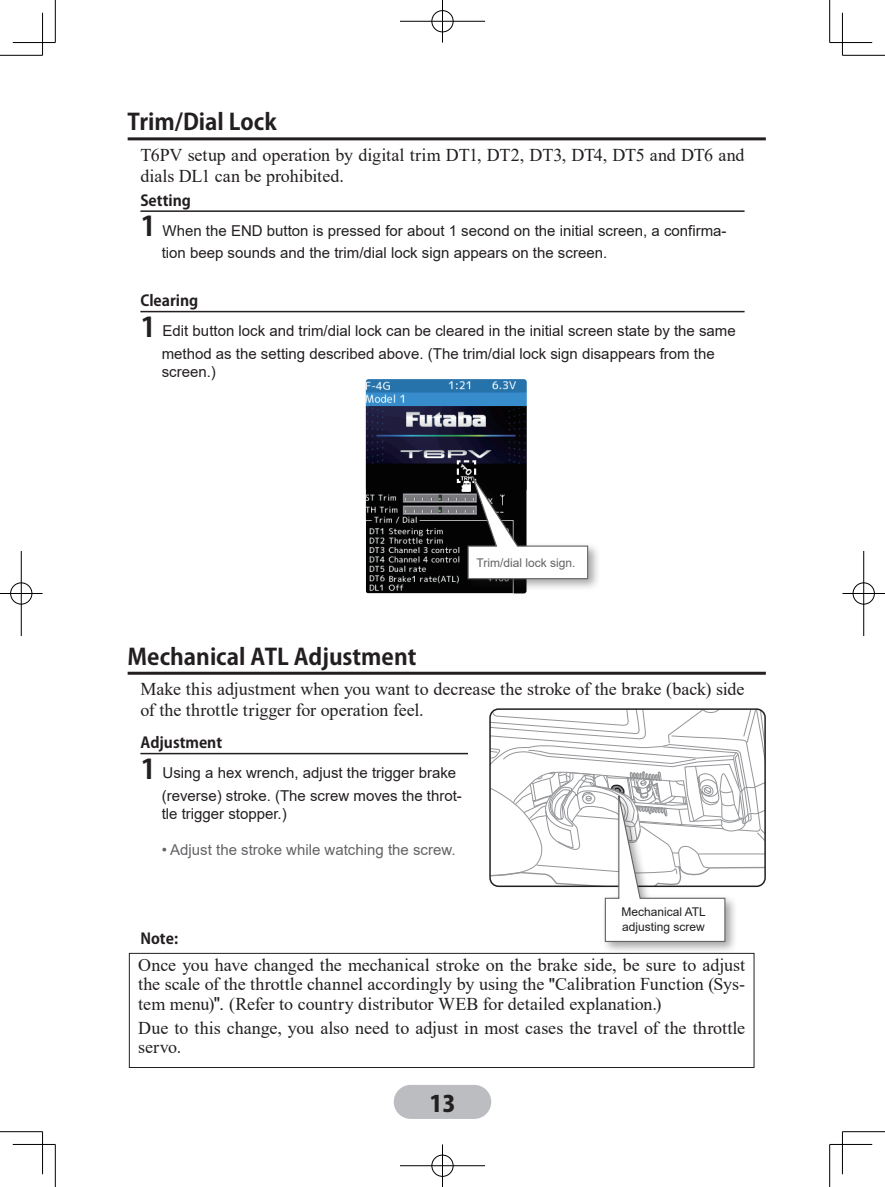
<style>
.page{position:relative;width:885px;height:1187px;background:#fff}
.page>*{position:absolute;margin:0;border:0;box-sizing:border-box;transform-origin:0 0}
.t1{font:700 22.5px "Koz Go Pr 6 N";color:#231f20}
.t2{font:800 22.5px "Koz Go Pr 6 N";color:#231f20}
.t3{font:18px/19.5px "Times New Roman";letter-spacing:-.005em;color:#231f20}
.t4{font:15px/22.5px "Arial";color:#231f20}
.t5{font:15px "Arial";color:#636366}
.t6{font:700 15px "Koz Go Pr 6 N";color:#231f20}
.t7{font:12px/15px "Arial";color:#231f20}
.t8{font:12px "Arial";color:#636366}
.s1{font-family:"Koz Go Pr 6 N";font-weight:700;font-size:27px}
.s2{font-family:"Arial"}
</style>
<div class="page">
<div style="left:393px;top:1084px;width:98px;height:34px;background:#bcbdc0;border-radius:17px"></div>
<img style="left:366px;top:491px;width:160px;height:102px">
<img style="left:366px;top:379px;width:160px;height:112px">
<div style="left:600px;top:792px;width:138px;height:162px;background:#231f20;opacity:.4"></div>
<svg style="left:490px;top:709px;width:275px;height:233px"></svg>
<hr style="left:128px;top:137px;width:637px;height:3px;background:#231f20">
<hr style="left:140px;top:210px;width:604px;height:2px;background:#231f20">
<hr style="left:140px;top:311px;width:604px;height:1px;background:#231f20">
<hr style="left:140px;top:752px;width:328px;height:2px;background:#231f20">
<hr style="left:128px;top:671px;width:637px;height:3px;background:#231f20">
<div style="left:129px;top:952px;width:625px;height:115px;border:1px solid #231f20"></div>
<div style="left:463px;top:473px;width:137px;height:118px;background:#231f20;opacity:.4"></div>
<svg style="left:455px;top:459px;width:133px;height:120px"></svg>
<hr style="left:0;top:55px;width:43px;height:1px;background:#000">
<hr style="left:842px;top:55px;width:42px;height:1px;background:#000">
<hr style="left:0;top:1131px;width:43px;height:1px;background:#000">
<hr style="left:842px;top:1131px;width:42px;height:1px;background:#000">
<hr style="left:55px;top:0;width:1px;height:43px;background:#000">
<hr style="left:55px;top:1144px;width:1px;height:42px;background:#000">
<hr style="left:829px;top:0;width:1px;height:43px;background:#000">
<hr style="left:829px;top:1144px;width:1px;height:42px;background:#000">
<hr style="left:13px;top:42px;width:42px;height:1px;background:#000">
<hr style="left:829px;top:42px;width:43px;height:1px;background:#000">
<hr style="left:13px;top:1144px;width:42px;height:1px;background:#000">
<hr style="left:829px;top:1144px;width:43px;height:1px;background:#000">
<hr style="left:42px;top:13px;width:1px;height:42px;background:#000">
<hr style="left:42px;top:1131px;width:1px;height:43px;background:#000">
<hr style="left:842px;top:13px;width:1px;height:42px;background:#000">
<hr style="left:842px;top:1131px;width:1px;height:43px;background:#000">
<div style="left:431px;top:10px;width:23px;height:23px;border:2px solid #fff;border-radius:50%"></div>
<hr style="left:400px;top:20px;width:85px;height:2px;background:#fff">
<hr style="left:441px;top:0;width:2px;height:43px;background:#fff">
<div style="left:431px;top:10px;width:22px;height:22px;border:1px solid #000;border-radius:50%"></div>
<hr style="left:400px;top:21px;width:85px;height:1px;background:#000">
<hr style="left:442px;top:0;width:1px;height:43px;background:#000">
<div style="left:431px;top:1153px;width:23px;height:24px;border:2px solid #fff;border-radius:50%"></div>
<hr style="left:400px;top:1164px;width:85px;height:2px;background:#fff">
<hr style="left:441px;top:1144px;width:2px;height:42px;background:#fff">
<div style="left:431px;top:1154px;width:22px;height:22px;border:1px solid #000;border-radius:50%"></div>
<hr style="left:400px;top:1165px;width:85px;height:1px;background:#000">
<hr style="left:442px;top:1144px;width:1px;height:42px;background:#000">
<div style="left:10px;top:581px;width:23px;height:24px;border:2px solid #fff;border-radius:50%"></div>
<hr style="left:0;top:592px;width:43px;height:2px;background:#fff">
<hr style="left:20px;top:551px;width:2px;height:85px;background:#fff">
<div style="left:10px;top:582px;width:22px;height:22px;border:1px solid #000;border-radius:50%"></div>
<hr style="left:0;top:593px;width:43px;height:1px;background:#000">
<hr style="left:21px;top:551px;width:1px;height:85px;background:#000">
<div style="left:851px;top:581px;width:24px;height:24px;border:2px solid #fff;border-radius:50%"></div>
<hr style="left:842px;top:592px;width:42px;height:2px;background:#fff">
<hr style="left:862px;top:551px;width:2px;height:85px;background:#fff">
<div style="left:852px;top:582px;width:22px;height:22px;border:1px solid #000;border-radius:50%"></div>
<hr style="left:842px;top:593px;width:42px;height:1px;background:#000">
<hr style="left:863px;top:551px;width:1px;height:85px;background:#000">
<p class="t1" style="left:128px;top:109px;width:151px">Trim/Dial Lock</p>
<p class="t3" style="left:140px;top:144px;width:605px;line-height:21px">T6PV setup and operation by digital trim DT1, DT2, DT3, DT4, DT5 and DT6 and dials DL1 can be prohibited.</p>
<p class="t6" style="left:140px;top:192px;width:52px">Setting</p>
<p class="t4" style="left:162px;top:219px;width:566px;text-indent:-21px"><span class="s1">1</span> When the END button is pressed for about 1 second on the initial screen, a confirma&shy;tion beep sounds and the trim/dial lock sign appears on the screen.</p>
<p class="t6" style="left:140px;top:292px;width:59px">Clearing</p>
<p class="t4" style="left:140px;top:319px;width:596px;text-align:center"><span class="s1">1</span> Edit button lock and trim/dial lock can be cleared in the initial screen state by the same method as the setting described above. (The trim/dial lock sign disappears from the</p>
<p class="t4" style="left:162px;top:360px;width:56px">screen.)</p>
<p class="t8" style="left:476px;top:554px;width:100px">Trim/dial lock sign.</p>
<p class="t1" style="left:128px;top:643px;width:290px">Mechanical ATL Adjustment</p>
<p class="t3" style="left:140px;top:678px;width:605px;line-height:21px">Make this adjustment when you want to decrease the stroke of the brake (back) side of the throttle trigger for operation feel.</p>
<p class="t6" style="left:140px;top:734px;width:83px">Adjustment</p>
<p class="t4" style="left:162px;top:761px;width:302px;text-indent:-21px"><span class="s1">1</span> Using a hex wrench, adjust the trigger brake (reverse) stroke. (The screw moves the throt-</p>
<p class="t4" style="left:162px;top:802px;width:127px">tle trigger stopper.)</p>
<p class="t5" style="left:162px;top:839px;width:295px">• Adjust the stroke while watching the screw.</p>
<p class="t6" style="left:140px;top:929px;width:39px">Note:</p>
<p class="t7" style="left:621px;top:904px;width:86px">Mechanical ATL adjusting screw</p>
<p class="t3" style="left:138px;top:954px;width:608px;text-align:justify">Once you have changed the mechanical stroke on the brake side, be sure to adjust the scale of the throttle channel accordingly by using the <span class="s2">"</span>Calibration Function (Sys&shy;tem menu)<span class="s2">".</span> (Refer to country distributor WEB for detailed explanation.)</p>
<p class="t3" style="left:138px;top:1017px;width:608px">Due to this change, you also need to adjust in most cases the travel of the throttle servo.</p>
<p class="t2" style="left:429px;top:1090px;width:28px">13</p>
</div>
